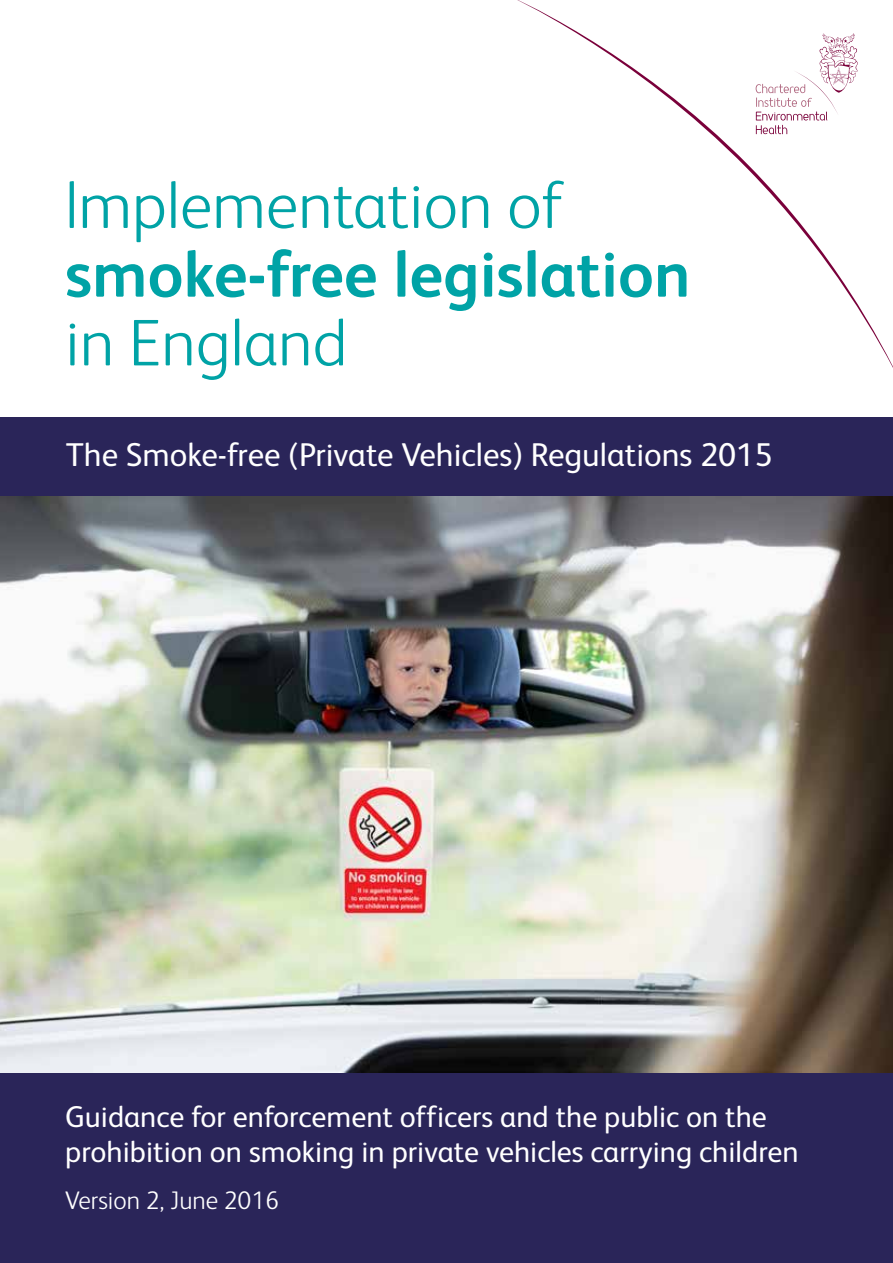
<style>
.page{position:relative;width:893px;height:1263px;background:#fff}
.page>*{position:absolute;margin:0;border:0;box-sizing:border-box;transform-origin:0 0}
.t1{font:300 66.15px "FS Albert";color:#00a3a6}
.t2{font:700 65.4px "FS Albert";color:#00a3a6}
.t3{font:33px "FS Albert";color:#fff}
.t4{font:30px/34.5px "FS Albert";color:#fff}
.t5{font:300 25.5px "FS Albert";color:#fff}
</style>
<div class="page">
<div style="left:0;top:417px;width:893px;height:846px;background:#2a2559"></div>
<img style="left:0;top:497px;width:893px;height:576px">
<svg style="left:517px;top:0;width:376px;height:368px"></svg>
<svg style="left:890px;top:0;width:3px;height:4px"></svg>
<h1 class="t1" style="left:65px;top:167px;width:500px">lmplementation of</h1>
<h2 class="t2" style="left:65px;top:236px;width:627px">smoke-free legislation</h2>
<h1 class="t1" style="left:65px;top:305px;width:284px">in England</h1>
<p class="t3" style="left:66px;top:436px;width:708px">The Smoke-free (Private Vehicles) Regulations 2015</p>
<p class="t4" style="left:65px;top:1099px;width:735px">Guidance for enforcement officers and the public on the prohibition on smoking in private vehicles carrying children</p>
<p class="t5" style="left:65px;top:1185px;width:215px">Version 2, June 2016</p>
</div>
